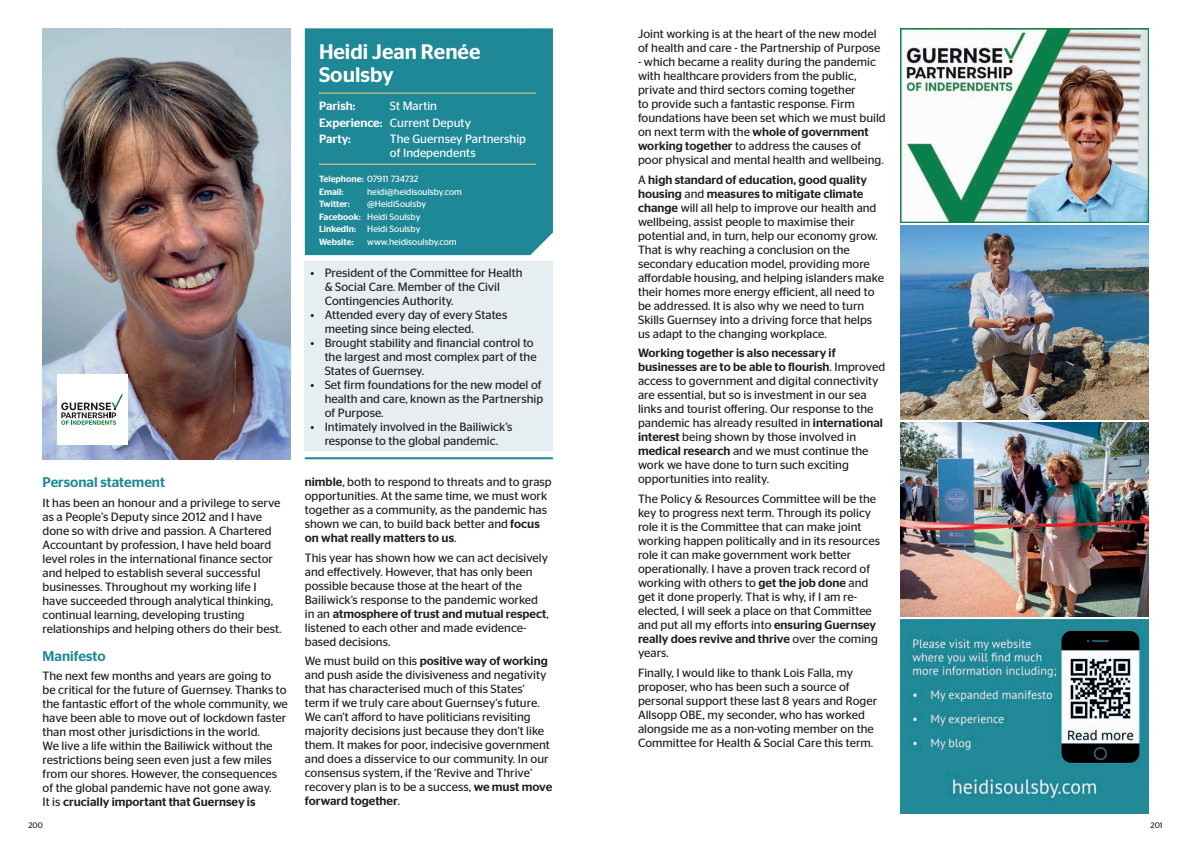
<style>
.page{position:relative;width:1191px;height:842px;background:#fff}
.page>*{position:absolute;margin:0;border:0;box-sizing:border-box;transform-origin:0 0}
.t1{font:500 21px/23px "Stag Sans";color:#fff}
.t2{font:500 14px "Stag Sans";color:#1e8896}
.t3{font:12px/14px "Stag Sans";color:#231f20}
.t4{font:12px/16.8px "Stag Sans";color:#fff}
.t5{font:500 12px "Stag Sans";color:#fff}
.t6{font:9px/12.5px "Stag Sans";color:#fff}
.t7{font:500 9px/12.5px "Stag Sans";color:#fff}
.t8{font:8px "Stag Sans";color:#231f20}
.s1{font-weight:500}
.s2{font-weight:400}
</style>
<div class="page">
<div style="left:305px;top:261px;width:248px;height:190px;background:#e6eef1"></div>
<hr style="left:305px;top:457px;width:248px;height:2px;background:#1e8896">
<img style="left:900px;top:28px;width:248px;height:195px">
<img style="left:900px;top:225px;width:248px;height:195px">
<img style="left:900px;top:422px;width:248px;height:195px">
<img style="left:900px;top:619px;width:248px;height:195px">
<img style="left:43px;top:28px;width:248px;height:431px">
<div style="left:57px;top:374px;width:71px;height:71px;background:#fff"></div>
<svg style="left:61px;top:394px;width:62px;height:31px"></svg>
<div style="left:305px;top:28px;width:248px;height:227px;background:#1e8896"></div>
<hr style="left:319px;top:93px;width:217px;height:1px;background:#fecf85">
<hr style="left:319px;top:164px;width:217px;height:1px;background:#fecf85">
<p class="t2" style="left:43px;top:474px;width:124px">Personal statement</p>
<p class="t3" style="left:43px;top:496px;width:241px">It has been an honour and a privilege to serve as a People’s Deputy since 2012 and I have done so with drive and passion. A Chartered Accountant by profession, I have held board level roles in the international finance sector and helped to establish several successful businesses. Throughout my working life I have succeeded through analytical thinking, continual learning, developing trusting relationships and helping others do their best.</p>
<p class="t2" style="left:43px;top:647px;width:65px">Manifesto</p>
<p class="t3" style="left:43px;top:669px;width:247px">The next few months and years are going to<br>be critical for the future of Guernsey. Thanks to the fantastic effort of the whole community, we have been able to move out of lockdown faster than most other jurisdictions in the world.<br>We live a life within the Bailiwick without the restrictions being seen even just a few miles from our shores. However, the consequences of the global pandemic have not gone away.<br>It is <span class="s1">crucially important that Guernsey is</span></p>
<p class="t1" style="left:319px;top:40px;width:163px">Heidi Jean Renée<br>Soulsby</p>
<p class="t5" style="left:319px;top:99px;width:38px">Parish:</p>
<p class="t4" style="left:319px;top:97px;width:153px;text-indent:71px">St Martin<br><span class="s1">Experience:</span> Current Deputy<br><span class="s1">Party:</span></p>
<p class="t4" style="left:390px;top:132px;width:138px;line-height:14px">The Guernsey Partnership of Independents</p>
<p class="t7" style="left:319px;top:173px;width:101px">Telephone: <span class="s2">07911 734732<br></span>Email:</p>
<p class="t6" style="left:367px;top:185px;width:96px">heidi@heidisoulsby.com</p>
<p class="t7" style="left:319px;top:198px;width:32px">Twitter:</p>
<p class="t6" style="left:319px;top:198px;width:109px;text-indent:48px">@HeidiSoulsby<br><span class="s1">Facebook:</span> Heidi Soulsby<br><span class="s1">LinkedIn:</span> Heidi Soulsby<br><span class="s1">Website:</span></p>
<p class="t6" style="left:367px;top:235px;width:91px">www.heidisoulsby.com</p>
<p class="t3" style="left:325px;top:266px;width:199px;text-indent:-14px">• President of the Committee for Health &amp; Social Care. Member of the Civil<br>Contingencies Authority.</p>
<p class="t3" style="left:325px;top:308px;width:184px;text-indent:-14px">• Attended every day of every States meeting since being elected.</p>
<p class="t3" style="left:325px;top:336px;width:213px;text-indent:-14px">• Brought stability and financial control to the largest and most complex part of the<br>States of Guernsey.</p>
<p class="t3" style="left:325px;top:378px;width:220px;text-indent:-14px">• Set firm foundations for the new model of health and care, known as the Partnership of Purpose.</p>
<p class="t3" style="left:310px;top:420px;width:203px;text-align:center">• Intimately involved in the Bailiwick’s response to the global pandemic.</p>
<p class="t3" style="left:305px;top:475px;width:248px"><span class="s1">nimble</span>, both to respond to threats and to grasp opportunities. At the same time, we must work together as a community, as the pandemic has shown we can, to build back better and <span class="s1">focus on what really matters to us</span>.</p>
<p class="t3" style="left:305px;top:550px;width:245px">This year has shown how we can act decisively and effectively. However, that has only been possible because those at the heart of the Bailiwick’s response to the pandemic worked in an <span class="s1">atmosphere of trust and mutual respect</span>, listened to each other and made evidence&shy;based decisions.</p>
<p class="t3" style="left:305px;top:654px;width:249px">We must build on this <span class="s1">positive way of working </span>and push aside the divisiveness and negativity that has characterised much of this States’ term if we truly care about Guernsey’s future.<br>We can’t afford to have politicians revisiting majority decisions just because they don’t like them. It makes for poor, indecisive government and does a disservice to our community. In our consensus system, if the ‘Revive and Thrive’ recovery plan is to be a success, <span class="s1">we must move forward together</span>.</p>
<p class="t3" style="left:638px;top:27px;width:244px">Joint working is at the heart of the new model of health and care - the Partnership of Purpose</p>
<p class="t3" style="left:638px;top:55px;width:249px">- which became a reality during the pandemic with healthcare providers from the public, private and third sectors coming together<br>to provide such a fantastic response. Firm foundations have been set which we must build on next term with the <span class="s1">whole of government working together</span> to address the causes of poor physical and mental health and wellbeing.</p>
<p class="t3" style="left:638px;top:172px;width:247px">A <span class="s1">high standard of education, good quality housing</span> and <span class="s1">measures to mitigate climate change</span> will all help to improve our health and wellbeing, assist people to maximise their potential and, in turn, help our economy grow.<br>That is why reaching a conclusion on the secondary education model, providing more affordable housing, and helping islanders make their homes more energy efficient, all need to be addressed. It is also why we need to turn Skills Guernsey into a driving force that helps us adapt to the changing workplace.</p>
<p class="t3" style="left:638px;top:346px;width:249px"><span class="s1">Working together is also necessary if businesses are to be able to flourish</span>. Improved access to government and digital connectivity are essential, but so is investment in our sea links and tourist offering. Our response to the pandemic has already resulted in <span class="s1">international interest</span> being shown by those involved in <span class="s1">medical research</span> and we must continue the work we have done to turn such exciting opportunities into reality.</p>
<p class="t3" style="left:638px;top:492px;width:243px">The Policy &amp; Resources Committee will be the key to progress next term. Through its policy role it is the Committee that can make joint working happen politically and in its resources role it can make government work better operationally. I have a proven track record of working with others to <span class="s1">get the job done</span> and get it done properly. That is why, if I am re&shy;elected, I will seek a place on that Committee and put all my efforts into <span class="s1">ensuring Guernsey really does revive and thrive</span> over the coming years.</p>
<p class="t3" style="left:638px;top:666px;width:241px">Finally, I would like to thank Lois Falla, my proposer, who has been such a source of personal support these last 8 years and Roger Allsopp OBE, my seconder, who has worked alongside me as a non-voting member on the Committee for Health &amp; Social Care this term.</p>
<p class="t8" style="left:28px;top:820px;width:16px">200</p>
<p class="t8" style="left:1150px;top:820px;width:14px">201</p>
</div>
